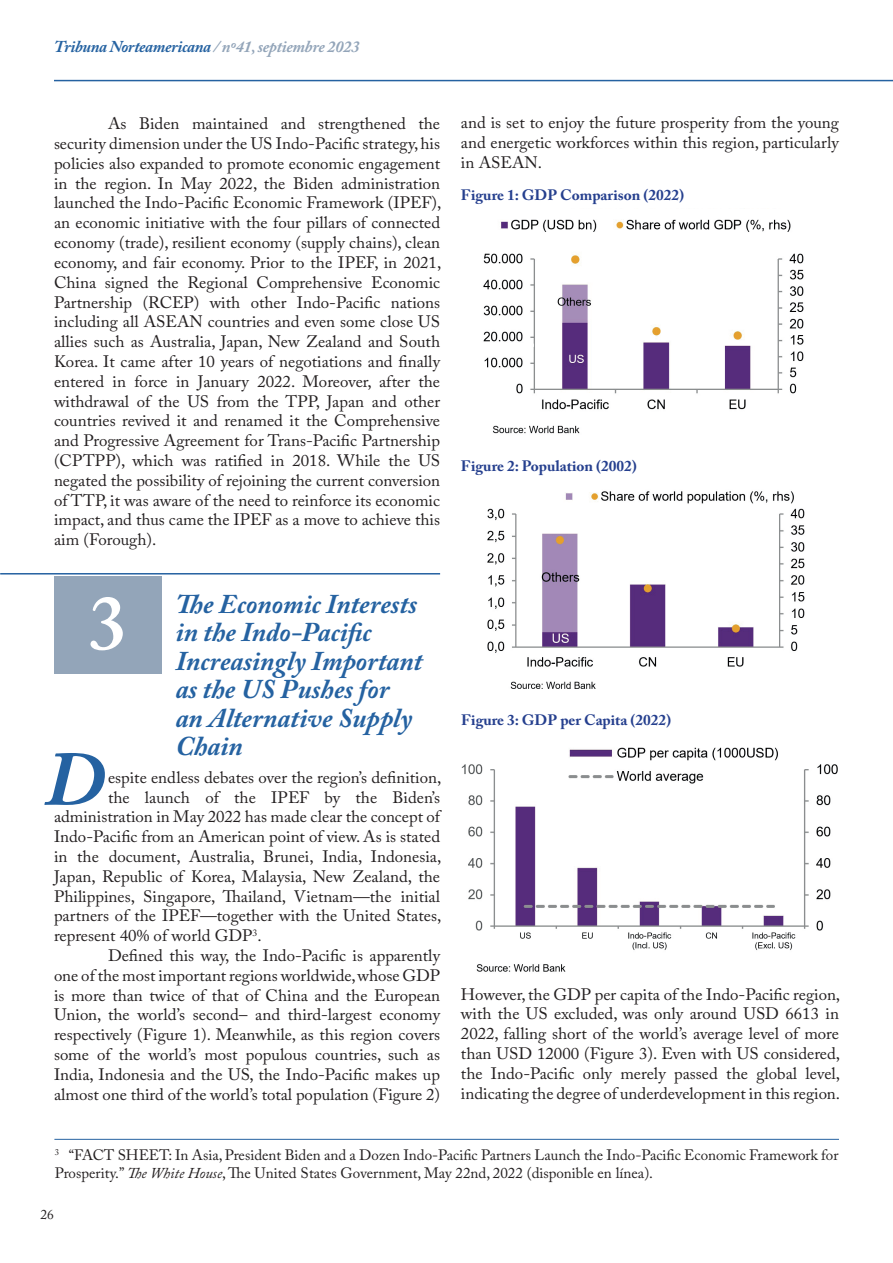
<style>
.page{position:relative;width:893px;height:1263px;background:#fff}
.page>*{position:absolute;margin:0;border:0;box-sizing:border-box;transform-origin:0 0}
.t1{font:600 76.5px "Adobe Caslon Pro";color:#fff}
.t2{font:italic 700 76.5px "Adobe Caslon Pro";color:#2562a1}
.t3{font:italic 700 27px/28.5px "Adobe Caslon Pro";color:#2562a1}
.t4{font:16.5px/19.8px "Adobe Caslon Pro";color:#231f20;text-align:justify}
.t5{font:italic 700 16.5px "Adobe Caslon Pro";letter-spacing:-.02em;color:#2562a1}
.t6{font:15px/18px "Adobe Caslon Pro";color:#231f20}
.t7{font:700 15px "Adobe Caslon Pro";color:#253f8e}
.t8{font:13.5px "Adobe Caslon Pro";color:#231f20}
.s1{color:#93a5b9}
.s2{font-style:italic}
</style>
<div class="page">
<hr style="left:54px;top:80px;width:839px;height:1px;background:#2562a1">
<hr style="left:0;top:573px;width:440px;height:1px;background:#2562a1">
<div style="left:54px;top:577px;width:108px;height:97px;background:#93a5b9"></div>
<img style="left:487px;top:491px;width:318px;height:198px">
<img style="left:461px;top:747px;width:377px;height:225px">
<hr style="left:54px;top:1139px;width:785px;height:1px;background:#2562a1">
<img style="left:483px;top:219px;width:321px;height:215px">
<p class="t5" style="left:54px;top:37px;width:307px">Tribuna Norteamericana <span class="s1">/ nº41, septiembre 2023</span></p>
<p class="t4" style="left:54px;top:114px;width:389px;text-indent:54px">As Biden maintained and strengthened the security dimension under the US Indo-Pacific strategy, his policies also expanded to promote economic engagement in the region. In May 2022, the Biden administration launched the Indo-Pacific Economic Framework (IPEF), an economic initiative with the four pillars of connected economy (trade), resilient economy (supply chains), clean economy, and fair economy. Prior to the IPEF, in 2021, China signed the Regional Comprehensive Economic Partnership (RCEP) with other Indo-Pacific nations including all ASEAN countries and even some close US allies such as Australia, Japan, New Zealand and South Korea. It came after 10 years of negotiations and finally entered in force in January 2022. Moreover, after the withdrawal of the US from the TPP, Japan and other countries revived it and renamed it the Comprehensive and Progressive Agreement for Trans-Pacific Partnership (CPTPP), which was ratified in 2018. While the US negated the possibility of rejoining the current conversion of TTP, it was aware of the need to reinforce its economic impact, and thus came the IPEF as a move to achieve this aim (Forough).</p>
<h1 class="t1" style="left:89px;top:578px;width:40px">3</h1>
<h2 class="t3" style="left:176px;top:589px;width:248px">The Economic Interests in the Indo-Pacific<br>Increasingly Important as the US Pushes for an Alternative Supply<br>Chain</h2>
<h1 class="t2" style="left:45px;top:733px;width:62px">D</h1>
<p class="t4" style="left:108px;top:767px;width:335px">espite endless debates over the region’s definition,</p>
<p class="t4" style="left:108px;top:787px;width:334px">the launch of the IPEF by the Biden’s</p>
<p class="t4" style="left:54px;top:807px;width:388px">administration in May 2022 has made clear the concept of</p>
<p class="t4" style="left:54px;top:826px;width:388px">Indo-Pacific from an American point of view. As is stated</p>
<p class="t4" style="left:54px;top:846px;width:389px">in the document, Australia, Brunei, India, Indonesia,</p>
<p class="t4" style="left:54px;top:866px;width:388px">Japan, Republic of Korea, Malaysia, New Zealand, the</p>
<p class="t4" style="left:54px;top:886px;width:388px">Philippines, Singapore, Thailand, Vietnam—the initial</p>
<p class="t4" style="left:54px;top:906px;width:389px">partners of the IPEF—together with the United States,</p>
<p class="t4" style="left:54px;top:925px;width:209px">represent 40% of world GDP<sup>3</sup>.</p>
<p class="t4" style="left:108px;top:945px;width:334px">Defined this way, the Indo-Pacific is apparently</p>
<p class="t4" style="left:54px;top:965px;width:388px">one of the most important regions worldwide, whose GDP</p>
<p class="t4" style="left:54px;top:985px;width:388px">is more than twice of that of China and the European</p>
<p class="t4" style="left:54px;top:1005px;width:388px">Union, the world’s second– and third-largest economy</p>
<p class="t4" style="left:54px;top:1024px;width:388px">respectively (Figure 1). Meanwhile, as this region covers</p>
<p class="t4" style="left:54px;top:1044px;width:388px">some of the world’s most populous countries, such as</p>
<p class="t4" style="left:54px;top:1064px;width:388px">India, Indonesia and the US, the Indo-Pacific makes up</p>
<p class="t4" style="left:54px;top:1084px;width:388px">almost one third of the world’s total population (Figure 2)</p>
<p class="t4" style="left:461px;top:113px;width:380px">and is set to enjoy the future prosperity from the young and energetic workforces within this region, particularly in ASEAN.</p>
<p class="t7" style="left:461px;top:186px;width:225px">Figure 1: GDP Comparison (2022)</p>
<p class="t7" style="left:461px;top:457px;width:177px">Figure 2: Population (2002)</p>
<p class="t7" style="left:461px;top:711px;width:212px">Figure 3: GDP per Capita (2022)</p>
<p class="t4" style="left:461px;top:984px;width:381px">However, the GDP per capita of the Indo-Pacific region, with the US excluded, was only around USD 6613 in 2022, falling short of the world’s average level of more than USD 12000 (Figure 3). Even with US considered, the Indo-Pacific only merely passed the global level, indicating the degree of underdevelopment in this region.</p>
<p class="t6" style="left:55px;top:1145px;width:785px"><sup>3</sup> “FACT SHEET: In Asia, President Biden and a Dozen Indo-Pacific Partners Launch the Indo-Pacific Economic Framework for<br>Prosperity.” <span class="s2">The White House</span>, The United States Government, May 22nd, 2022 (disponible en línea).</p>
<p class="t8" style="left:40px;top:1206px;width:15px">26</p>
</div>
